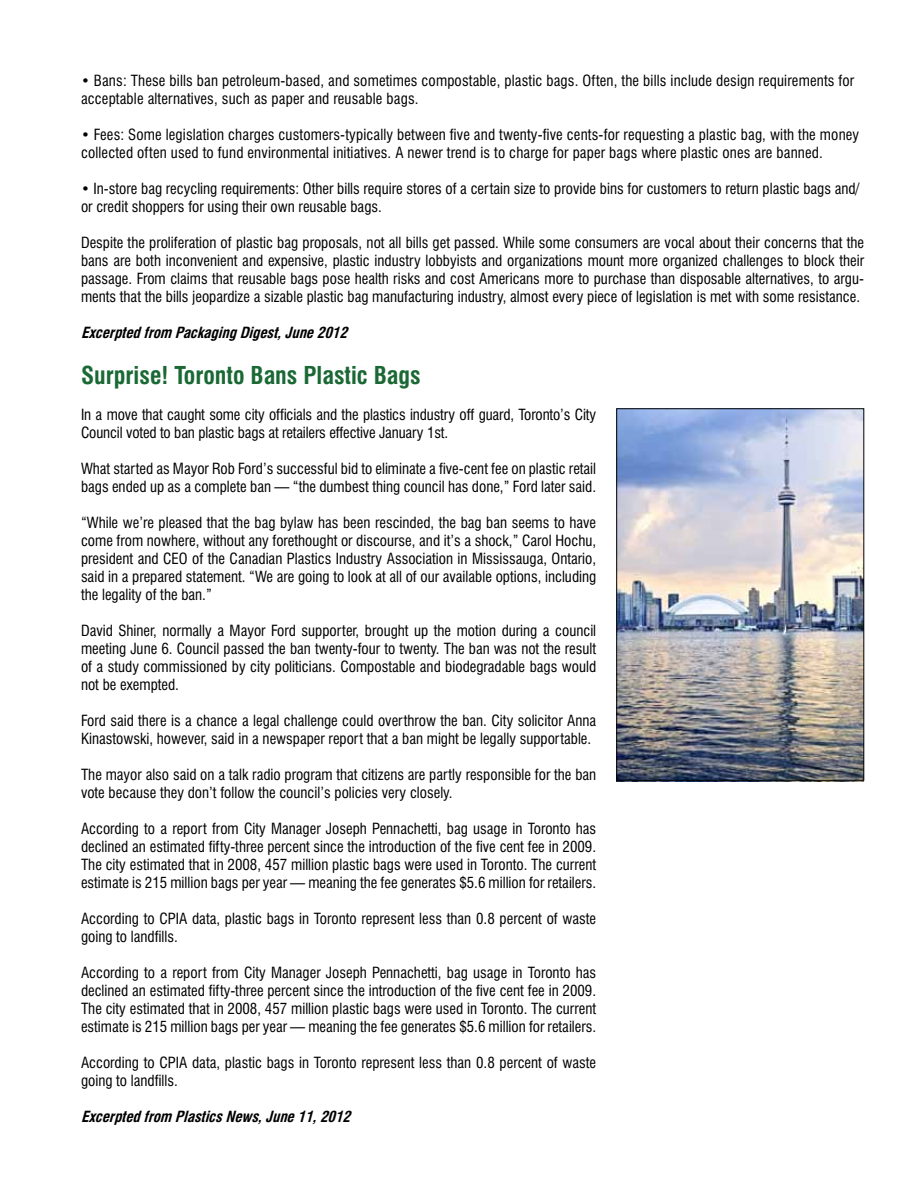
<style>
.page{position:relative;width:918px;height:1188px;background:#fff}
.page>*{position:absolute;margin:0;border:0;box-sizing:border-box;transform-origin:0 0}
.t1{font:700 condensed 24px "Swiss 721 BT";color:#1a6935}
.t2{font:condensed 15px/18px "Swiss 721 BT";color:#000}
.t3{font:italic 700 condensed 15px "Swiss 721 BT";color:#000}
</style>
<div class="page">
<img style="left:617px;top:411px;width:247px;height:370px">
<div style="left:616px;top:409px;width:248px;height:371px;border:1px solid #000"></div>
<p class="t2" style="left:81px;top:71px;width:775px">• Bans: These bills ban petroleum-based, and sometimes compostable, plastic bags. Often, the bills include design requirements for acceptable alternatives, such as paper and reusable bags.</p>
<p class="t2" style="left:81px;top:125px;width:780px">• Fees: Some legislation charges customers-typically between five and twenty-five cents-for requesting a plastic bag, with the money collected often used to fund environmental initiatives. A newer trend is to charge for paper bags where plastic ones are banned.</p>
<p class="t2" style="left:81px;top:179px;width:780px">• In-store bag recycling requirements: Other bills require stores of a certain size to provide bins for customers to return plastic bags and/ or credit shoppers for using their own reusable bags.</p>
<p class="t2" style="left:81px;top:233px;width:785px;text-align:justify">Despite the proliferation of plastic bag proposals, not all bills get passed. While some consumers are vocal about their concerns that the bans are both inconvenient and expensive, plastic industry lobbyists and organizations mount more organized challenges to block their passage. From claims that reusable bags pose health risks and cost Americans more to purchase than disposable alternatives, to argu&shy;ments that the bills jeopardize a sizable plastic bag manufacturing industry, almost every piece of legislation is met with some resistance.</p>
<p class="t3" style="left:81px;top:323px;width:272px">Excerptedfrom PackagingDigest,June2012</p>
<h1 class="t1" style="left:81px;top:361px;width:341px">Surprise! Toronto Bans Plastic Bags</h1>
<p class="t2" style="left:81px;top:405px;width:517px">In a move that caught some city officials and the plastics industry off guard, Toronto’s City<br>Council voted to ban plastic bags at retailers effective January 1st.</p>
<p class="t2" style="left:81px;top:459px;width:517px">What started as Mayor Rob Ford’s successful bid to eliminate a five-cent fee on plastic retail bags ended up as a complete ban — “the dumbest thing council has done,” Ford later said.</p>
<p class="t2" style="left:81px;top:513px;width:517px;text-align:justify">“While we’re pleased that the bag bylaw has been rescinded, the bag ban seems to have come from nowhere, without any forethought or discourse, and it’s a shock,” Carol Hochu, president and CEO of the Canadian Plastics Industry Association in Mississauga, Ontario, said in a prepared statement. “We are going to look at all of our available options, including the legality of the ban.”</p>
<p class="t2" style="left:81px;top:621px;width:517px;text-align:justify">David Shiner, normally a Mayor Ford supporter, brought up the motion during a council meeting June 6. Council passed the ban twenty-four to twenty. The ban was not the result of a study commissioned by city politicians. Compostable and biodegradable bags would not be exempted.</p>
<p class="t2" style="left:81px;top:711px;width:517px">Ford said there is a chance a legal challenge could overthrow the ban. City solicitor Anna<br>Kinastowski, however, said in a newspaper report that a ban might be legally supportable.</p>
<p class="t2" style="left:81px;top:765px;width:517px">The mayor also said on a talk radio program that citizens are partly responsible for the ban vote because they don’t follow the council’s policies very closely.</p>
<p class="t2" style="left:81px;top:819px;width:517px;text-align:justify">According to a report from City Manager Joseph Pennachetti, bag usage in Toronto has declined an estimated fifty-three percent since the introduction of the five cent fee in 2009.<br>The city estimated that in 2008, 457 million plastic bags were used in Toronto. The current estimate is 215 million bags per year — meaning the fee generates $5.6 million for retailers.</p>
<p class="t2" style="left:81px;top:909px;width:517px">According to CPIA data, plastic bags in Toronto represent less than 0.8 percent of waste going to landfills.</p>
<p class="t2" style="left:81px;top:963px;width:517px;text-align:justify">According to a report from City Manager Joseph Pennachetti, bag usage in Toronto has declined an estimated fifty-three percent since the introduction of the five cent fee in 2009.<br>The city estimated that in 2008, 457 million plastic bags were used in Toronto. The current estimate is 215 million bags per year — meaning the fee generates $5.6 million for retailers.</p>
<p class="t2" style="left:81px;top:1053px;width:517px">According to CPIA data, plastic bags in Toronto represent less than 0.8 percent of waste going to landfills.</p>
<p class="t3" style="left:81px;top:1107px;width:275px">Excerptedfrom PlasticsNews,June11,2012</p>
</div>
